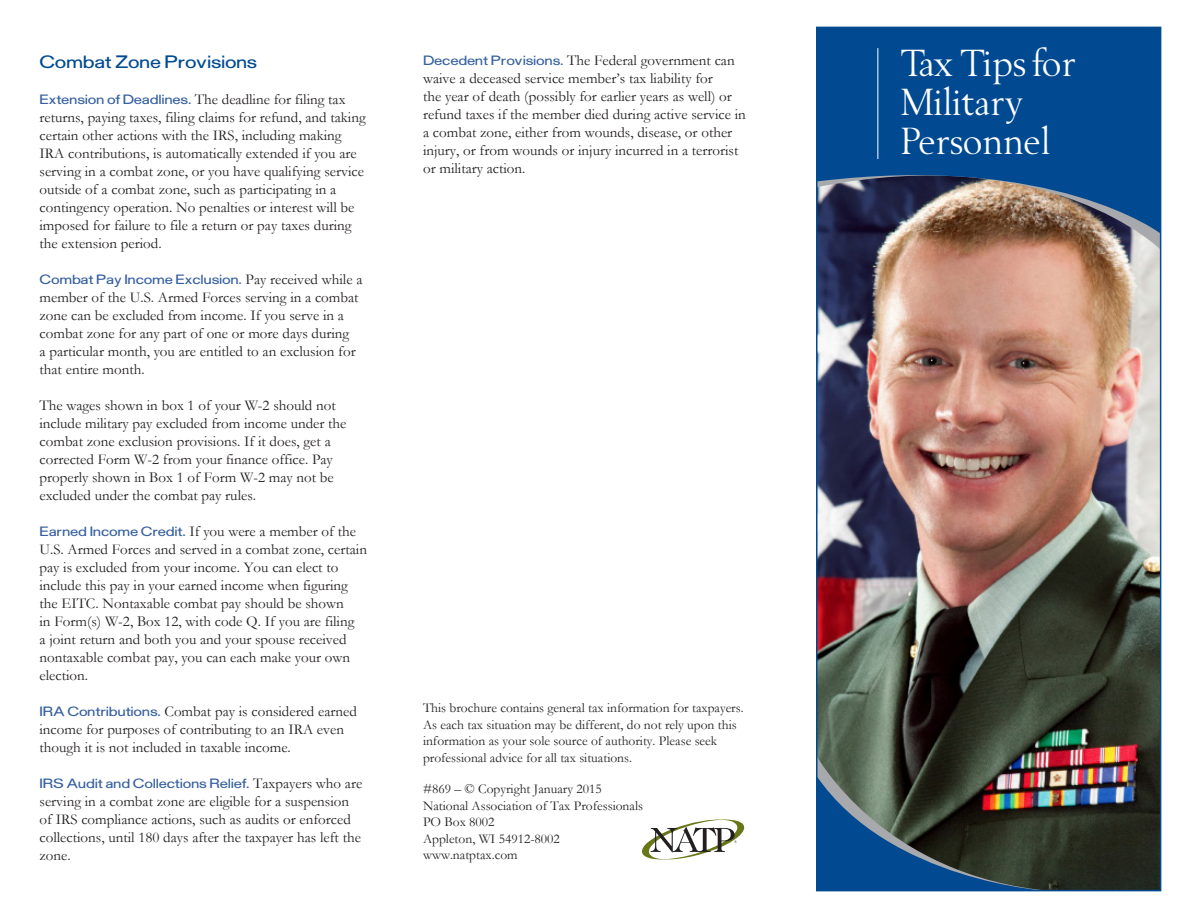
<style>
.page{position:relative;width:1188px;height:918px;background:#fff}
.page>*{position:absolute;margin:0;border:0;box-sizing:border-box;transform-origin:0 0}
.t1{font:37.5px/39px "Berman";letter-spacing:.01em;color:#fff}
.t2{font:18px "Guernsey";color:#014a91}
.t3{font:15px/18px "Garamond";color:#231f20}
.t4{font:13.5px/16.5px "Garamond";color:#231f20}
.t5{font:13.5px "Guernsey";color:#3660a0}
.s1{font-family:"Guernsey";font-size:13.5px;color:#3660a0}
.s2{font-family:"Garamond";font-size:15px;color:#231f20}
</style>
<div class="page">
<img style="left:819px;top:250px;width:339px;height:638px">
<img style="left:819px;top:234px;width:339px;height:16px">
<svg style="left:819px;top:30px;width:339px;height:204px;background:#194e85"></svg>
<svg style="left:819px;top:756px;width:232px;height:132px;background:#374a53"></svg>
<hr style="left:878px;top:48px;width:1px;height:111px;background:#fff">
<div style="left:816px;top:27px;width:345px;height:864px;border:2px solid #014a91"></div>
<svg style="left:642px;top:819px;width:102px;height:41px"></svg>
<p class="t2" style="left:40px;top:51px;width:219px">Combat Zone Provisions</p>
<p class="t3" style="left:40px;top:90px;width:328px"><span class="s1">Extension of Deadlines.</span> The deadline for filing tax returns, paying taxes, filing claims for refund, and taking certain other actions with the IRS, including making IRA contributions, is automatically extended if you are serving in a combat zone, or you have qualifying service outside of a combat zone, such as participating in a contingency operation. No penalties or interest will be imposed for failure to file a return or pay taxes during the extension period.</p>
<p class="t5" style="left:40px;top:271px;width:324px">Combat Pay Income Exclusion. <span class="s2">Pay received while a</span></p>
<p class="t3" style="left:40px;top:288px;width:321px">member of the U.S. Armed Forces serving in a combat zone can be excluded from income. If you serve in a combat zone for any part of one or more days during a particular month, you are entitled to an exclusion for that entire month.</p>
<p class="t3" style="left:40px;top:396px;width:309px">The wages shown in box 1 of your W-2 should not include military pay excluded from income under the combat zone exclusion provisions. If it does, get a corrected Form W-2 from your finance office. Pay properly shown in Box 1 of Form W-2 may not be excluded under the combat pay rules.</p>
<p class="t3" style="left:40px;top:522px;width:329px"><span class="s1">Earned Income Credit.</span> If you were a member of the U.S. Armed Forces and served in a combat zone, certain pay is excluded from your income. You can elect to include this pay in your earned income when figuring the EITC. Nontaxable combat pay should be shown<br>in Form(s) W-2, Box 12, with code Q. If you are filing<br>a joint return and both you and your spouse received nontaxable combat pay, you can each make your own election.</p>
<p class="t3" style="left:40px;top:702px;width:319px"><span class="s1">IRA Contributions.</span> Combat pay is considered earned income for purposes of contributing to an IRA even though it is not included in taxable income.</p>
<p class="t5" style="left:40px;top:775px;width:324px">IRS Audit and Collections Relief. <span class="s2">Taxpayers who are</span></p>
<p class="t3" style="left:40px;top:792px;width:323px">serving in a combat zone are eligible for a suspension of IRS compliance actions, such as audits or enforced collections, until 180 days after the taxpayer has left the zone.</p>
<p class="t3" style="left:423px;top:51px;width:324px"><span class="s1">Decedent Provisions.</span> The Federal government can waive a deceased service member’s tax liability for<br>the year of death (possibly for earlier years as well) or refund taxes if the member died during active service in a combat zone, either from wounds, disease, or other injury, or from wounds or injury incurred in a terrorist or military action.</p>
<p class="t4" style="left:423px;top:699px;width:322px">This brochure contains general tax information for taxpayers.<br>As each tax situation may be different, do not rely upon this information as your sole source of authority. Please seek professional advice for all tax situations.</p>
<p class="t4" style="left:423px;top:780px;width:180px">#869 – © Copyright January 2015</p>
<p class="t4" style="left:423px;top:797px;width:222px">National Association of Tax Professionals</p>
<p class="t4" style="left:423px;top:813px;width:73px">PO Box 8002</p>
<p class="t4" style="left:423px;top:830px;width:138px">Appleton, WI 54912-8002</p>
<p class="t4" style="left:423px;top:846px;width:96px">www.natptax.com</p>
<p class="t1" style="left:901px;top:44px;width:177px">Tax Tips for<br>Military<br>Personnel</p>
</div>
